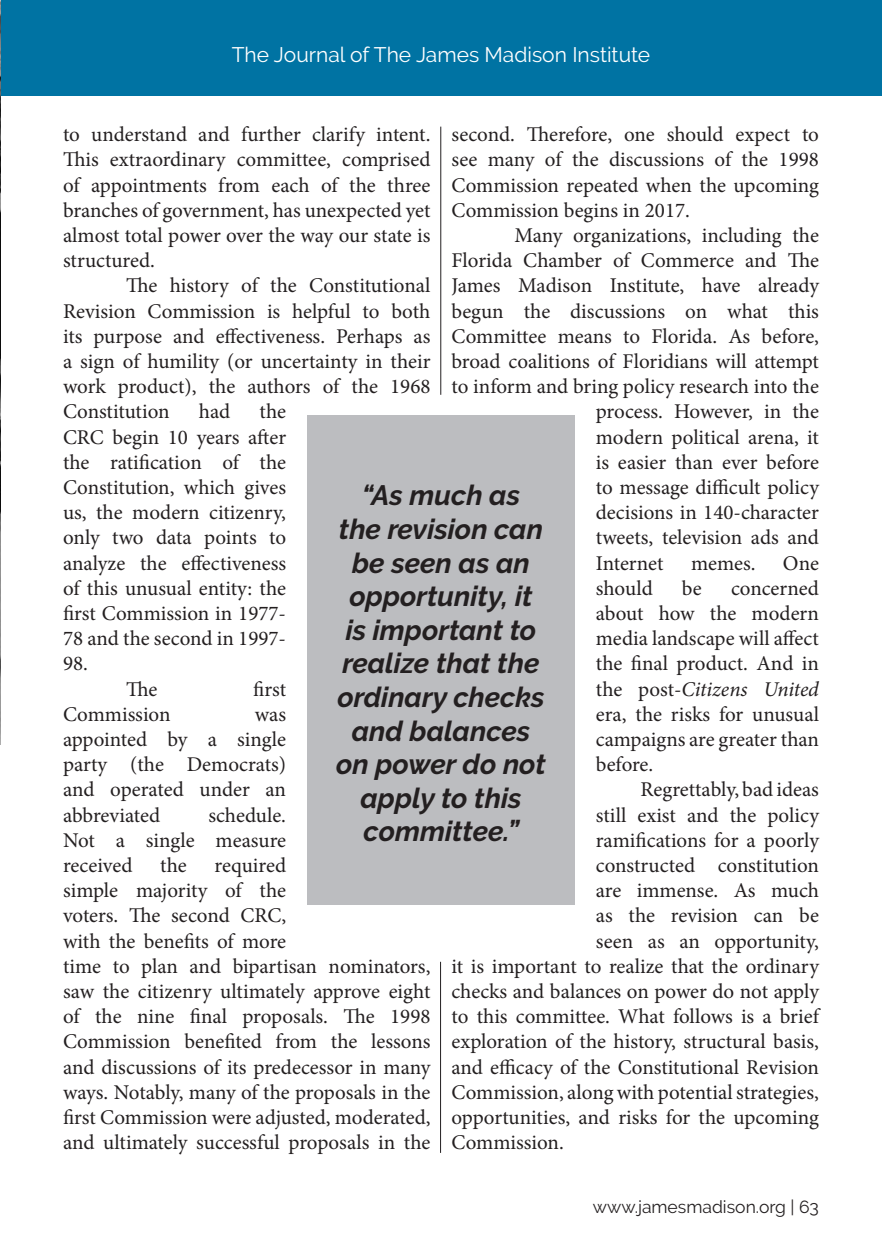
<style>
.page{position:relative;width:882px;height:1260px;background:#fff}
.page>*{position:absolute;margin:0;border:0;box-sizing:border-box;transform-origin:0 0}
.t1{font:italic 700 28px/33.6px "Raleway";color:#231f20;text-align:center}
.t2{font:21px/25.2px "Minion Pro";color:#231f20;text-align:justify}
.t3{font:21px "Raleway";color:#fff}
.t4{font:17.5px "Raleway";color:#231f20}
.s1{font-style:italic}
</style>
<div class="page">
<div style="left:1px;top:0;width:881px;height:96px;background:#0073a3"></div>
<div style="left:307px;top:415px;width:268px;height:490px;background:#bcbdc0"></div>
<img style="left:0;top:0;width:1px;height:744px">
<hr style="left:440px;top:127px;width:1px;height:268px;background:#231f20">
<hr style="left:440px;top:962px;width:1px;height:191px;background:#231f20">
<p class="t3" style="left:232px;top:42px;width:420px">The Journal of The James Madison Institute</p>
<p class="t2" style="left:452px;top:122px;width:369px">second. Therefore, one should expect to see many of the discussions of the 1998<br>Commission repeated when the upcoming Commission begins in 2017.</p>
<p class="t2" style="left:514px;top:223px;width:306px">Many organizations, including the</p>
<p class="t2" style="left:452px;top:248px;width:369px">Florida Chamber of Commerce and The</p>
<p class="t2" style="left:452px;top:273px;width:369px">James Madison Institute, have already</p>
<p class="t2" style="left:452px;top:298px;width:369px">begun the discussions on what this</p>
<p class="t2" style="left:452px;top:324px;width:369px">Committee means to Florida. As before,</p>
<p class="t2" style="left:452px;top:349px;width:369px">broad coalitions of Floridians will attempt</p>
<p class="t2" style="left:452px;top:374px;width:369px">to inform and bring policy research into the</p>
<p class="t2" style="left:596px;top:399px;width:225px">process. However, in the</p>
<p class="t2" style="left:596px;top:424px;width:225px">modern political arena, it</p>
<p class="t2" style="left:596px;top:450px;width:225px">is easier than ever before</p>
<p class="t2" style="left:596px;top:475px;width:225px">to message difficult policy</p>
<p class="t2" style="left:596px;top:500px;width:225px">decisions in 140-character</p>
<p class="t2" style="left:596px;top:525px;width:225px">tweets, television ads and</p>
<p class="t2" style="left:596px;top:550px;width:69px">Internet</p>
<p class="t2" style="left:691px;top:550px;width:66px">memes.</p>
<p class="t2" style="left:783px;top:550px;width:38px">One</p>
<p class="t2" style="left:596px;top:576px;width:58px">should</p>
<p class="t2" style="left:682px;top:576px;width:21px">be</p>
<p class="t2" style="left:63px;top:122px;width:369px">to understand and further clarify intent.<br>This extraordinary committee, comprised of appointments from each of the three branches of government, has unexpected yet almost total power over the way our state is structured.</p>
<p class="t2" style="left:63px;top:273px;width:369px;text-indent:63px">The history of the Constitutional Revision Commission is helpful to both its purpose and effectiveness. Perhaps as a sign of humility (or uncertainty in their work product), the authors of the 1968<br>Constitution</p>
<p class="t2" style="left:63px;top:399px;width:225px;text-indent:197px">the CRC begin 10 years after the ratification of the Constitution, which gives us, the modern citizenry, only two data points to analyze the effectiveness of this unusual entity: the first Commission in 1977- 78 and the second in 1997- 98.</p>
<p class="t2" style="left:126px;top:676px;width:33px">The</p>
<p class="t2" style="left:253px;top:676px;width:34px">first</p>
<p class="t2" style="left:63px;top:702px;width:109px">Commission</p>
<p class="t2" style="left:199px;top:399px;width:33px">had</p>
<p class="t1" style="left:336px;top:479px;width:211px">“As much as<br>the revision can be seen as an opportunity, it is important to realize that the ordinary checks and balances on power do not apply to this committee.”</p>
<p class="t2" style="left:596px;top:576px;width:225px;text-indent:135px">concerned about how the modern media landscape will affect the final product. And in the post-<span class="s1">Citizens United </span>era, the risks for unusual campaigns are greater than before.</p>
<p class="t2" style="left:640px;top:777px;width:180px">Regrettably, bad ideas</p>
<p class="t2" style="left:596px;top:802px;width:225px">still exist and the policy</p>
<p class="t2" style="left:596px;top:828px;width:225px">ramifications for a poorly</p>
<p class="t2" style="left:596px;top:853px;width:225px">constructed constitution</p>
<p class="t2" style="left:596px;top:878px;width:225px">are immense. As much</p>
<p class="t2" style="left:596px;top:903px;width:225px">as the revision can be</p>
<p class="t2" style="left:596px;top:928px;width:225px">seen as an opportunity,</p>
<p class="t2" style="left:452px;top:954px;width:369px">it is important to realize that the ordinary</p>
<p class="t2" style="left:452px;top:979px;width:369px">checks and balances on power do not apply</p>
<p class="t2" style="left:452px;top:1004px;width:369px">to this committee. What follows is a brief</p>
<p class="t2" style="left:452px;top:1029px;width:369px">exploration of the history, structural basis,</p>
<p class="t2" style="left:452px;top:1054px;width:369px">and efficacy of the Constitutional Revision</p>
<p class="t2" style="left:452px;top:1080px;width:369px">Commission, along with potential strategies,</p>
<p class="t2" style="left:452px;top:1105px;width:369px">opportunities, and risks for the upcoming</p>
<p class="t2" style="left:452px;top:1130px;width:114px">Commission.</p>
<p class="t2" style="left:63px;top:702px;width:225px;text-indent:192px">was appointed by a single party (the Democrats) and operated under an abbreviated</p>
<p class="t2" style="left:63px;top:802px;width:225px;text-indent:145px">schedule.<br>Not a single measure received</p>
<p class="t2" style="left:63px;top:853px;width:369px;text-align:left;text-indent:152px">required<br>simple majority of the<br>voters. The second CRC,<br>with the benefits of more<br>time to plan and bipartisan nominators, saw the citizenry ultimately approve eight of the nine final proposals. The 1998<br>Commission benefited from the lessons and discussions of its predecessor in many ways. Notably, many of the proposals in the first Commission were adjusted, moderated, and ultimately successful proposals in the</p>
<p class="t2" style="left:160px;top:853px;width:28px">the</p>
<p class="t4" style="left:593px;top:1197px;width:228px">www.jamesmadison.org | 63</p>
</div>
